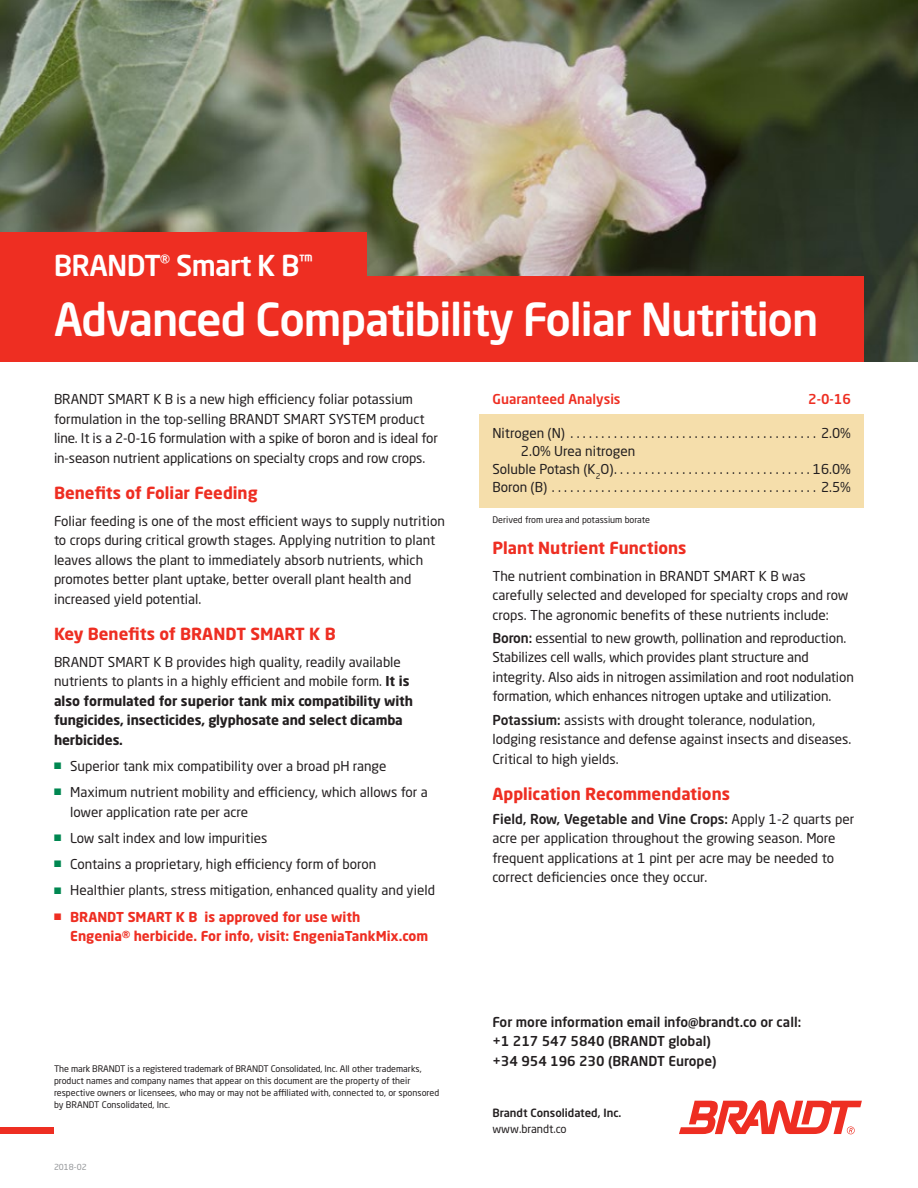
<style>
.page{position:relative;width:918px;height:1188px;background:#fff}
.page>*{position:absolute;margin:0;border:0;box-sizing:border-box;transform-origin:0 0}
.t1{font:500 45px "Neo Sans Pro";letter-spacing:-.025em;color:#fff}
.t2{font:500 28.5px "Neo Sans Pro";letter-spacing:-.025em;color:#fff}
.t3{font:700 16.5px "Neo Sans Pro";color:#ee2e22}
.t4{font:13.5px/19.5px "Neo Sans Pro";color:#231f20}
.t5{font:700 13.5px/19.5px "Neo Sans Pro";letter-spacing:-.01em;color:#231f20}
.t6{font:500 13.5px/19.5px "Neo Sans Pro";color:#231f20}
.t7{font:700 13.5px/19.5px "Neo Sans Pro";color:#ee2e22}
.t8{font:500 13.5px "Neo Sans Pro";color:#ee2e22}
.t9{font:500 11.25px "Neo Sans Pro";color:#231f20}
.t10{font:11.25px "Neo Sans Pro";color:#231f20}
.t11{font:9px/12px "Neo Sans Pro";color:#231f20}
.t12{font:8.25px "Neo Sans Pro";color:#939598}
.s1{font-weight:400}
.s2{color:#008751}
.s3{font-weight:500}
</style>
<div class="page">
<div style="left:0;top:1128px;width:54px;height:6px;background:#ee2e22"></div>
<svg style="left:679px;top:1100px;width:183px;height:34px"></svg>
<img style="left:0;top:0;width:918px;height:362px">
<div style="left:0;top:276px;width:864px;height:86px;background:#ee2e22"></div>
<div style="left:0;top:232px;width:366px;height:60px;background:#ee2e22"></div>
<div style="left:479px;top:414px;width:385px;height:94px;background:#f5deab"></div>
<h2 class="t2" style="left:54px;top:248px;width:260px">BRANDT<sup>®</sup> Smart K B<sup>™</sup></h2>
<h1 class="t1" style="left:54px;top:291px;width:766px">Advanced Compatibility Foliar Nutrition</h1>
<p class="t4" style="left:54px;top:389px;width:385px">BRANDT SMART K B is a new high efficiency foliar potassium formulation in the top-selling BRANDT SMART SYSTEM product line. It is a 2-0-16 formulation with a spike of boron and is ideal for in-season nutrient applications on specialty crops and row crops.</p>
<p class="t3" style="left:54px;top:483px;width:205px">Benefits of Foliar Feeding</p>
<p class="t4" style="left:54px;top:511px;width:392px">Foliar feeding is one of the most efficient ways to supply nutrition to crops during critical growth stages. Applying nutrition to plant leaves allows the plant to immediately absorb nutrients, which promotes better plant uptake, better overall plant health and increased yield potential.</p>
<p class="t3" style="left:54px;top:624px;width:283px">Key Benefits of BRANDT SMART K B</p>
<p class="t5" style="left:54px;top:652px;width:361px"><span class="s1">BRANDT SMART K B provides high quality, readily available nutrients to plants in a highly efficient and mobile form.</span> It is also formulated for superior tank mix compatibility with fungicides, insecticides, glyphosate and select dicamba herbicides.</p>
<p class="t4" style="left:54px;top:756px;width:334px"><span class="s2">■</span> Superior tank mix compatibility over a broad pH range</p>
<p class="t4" style="left:70px;top:782px;width:359px;text-indent:-16px"><span class="s2">■</span> Maximum nutrient mobility and efficiency, which allows for a lower application rate per acre</p>
<p class="t4" style="left:54px;top:828px;width:215px"><span class="s2">■</span> Low salt index and low impurities</p>
<p class="t4" style="left:54px;top:854px;width:324px"><span class="s2">■</span> Contains a proprietary, high efficiency form of boron</p>
<p class="t4" style="left:54px;top:881px;width:383px"><span class="s2">■</span> Healthier plants, stress mitigation, enhanced quality and yield</p>
<p class="t7" style="left:70px;top:907px;width:360px;text-indent:-16px">■ BRANDT SMART K B is approved for use with<br>Engenia® herbicide. For info, visit: EngeniaTankMix.com</p>
<p class="t11" style="left:54px;top:1063px;width:387px">The mark BRANDT is a registered trademark of BRANDT Consolidated, Inc. All other trademarks, product names and company names that appear on this document are the property of their respective owners or licensees, who may or may not be affiliated with, connected to, or sponsored by BRANDT Consolidated, Inc.</p>
<p class="t12" style="left:54px;top:1162px;width:34px">2018-02</p>
<p class="t8" style="left:492px;top:391px;width:130px">Guaranteed Analysis</p>
<p class="t8" style="left:808px;top:391px;width:44px">2-0-16</p>
<p class="t4" style="left:492px;top:423px;width:77px">Nitrogen (N) .........................................</p>
<p class="t4" style="left:821px;top:423px;width:31px">2.0%</p>
<p class="t4" style="left:492px;top:442px;width:144px;line-height:18px;text-indent:28px">2.0% Urea nitrogen<br>Soluble Potash (K<sub>2</sub>O) ...............................</p>
<p class="t4" style="left:813px;top:459px;width:40px">16.0%</p>
<p class="t4" style="left:492px;top:477px;width:59px">Boron (B) ............................................</p>
<p class="t4" style="left:821px;top:477px;width:31px">2.5%</p>
<p class="t11" style="left:492px;top:514px;width:159px">Derived from urea and potassium borate</p>
<p class="t3" style="left:492px;top:538px;width:196px">Plant Nutrient Functions</p>
<p class="t4" style="left:492px;top:566px;width:357px">The nutrient combination in BRANDT SMART K B was carefully selected and developed for specialty crops and row crops. The agronomic benefits of these nutrients include:</p>
<p class="t4" style="left:492px;top:628px;width:363px"><span class="s3">Boron:</span> essential to new growth, pollination and reproduction.<br>Stabilizes cell walls, which provides plant structure and integrity. Also aids in nitrogen assimilation and root nodulation formation, which enhances nitrogen uptake and utilization.</p>
<p class="t4" style="left:492px;top:710px;width:361px"><span class="s3">Potassium:</span> assists with drought tolerance, nodulation, lodging resistance and defense against insects and diseases.<br>Critical to high yields.</p>
<p class="t3" style="left:492px;top:784px;width:239px">Application Recommendations</p>
<p class="t4" style="left:492px;top:809px;width:363px"><span class="s3">Field, Row, Vegetable and Vine Crops:</span> Apply 1-2 quarts per acre per application throughout the growing season. More frequent applications at 1 pint per acre may be needed to correct deficiencies once they occur.</p>
<p class="t6" style="left:492px;top:1012px;width:310px">For more information email info@brandt.co or call: +1 217 547 5840 (BRANDT global)<br>+34 954 196 230 (BRANDT Europe)</p>
<p class="t9" style="left:492px;top:1106px;width:131px">Brandt Consolidated, Inc.</p>
<p class="t10" style="left:492px;top:1122px;width:76px">www.brandt.co</p>
</div>
